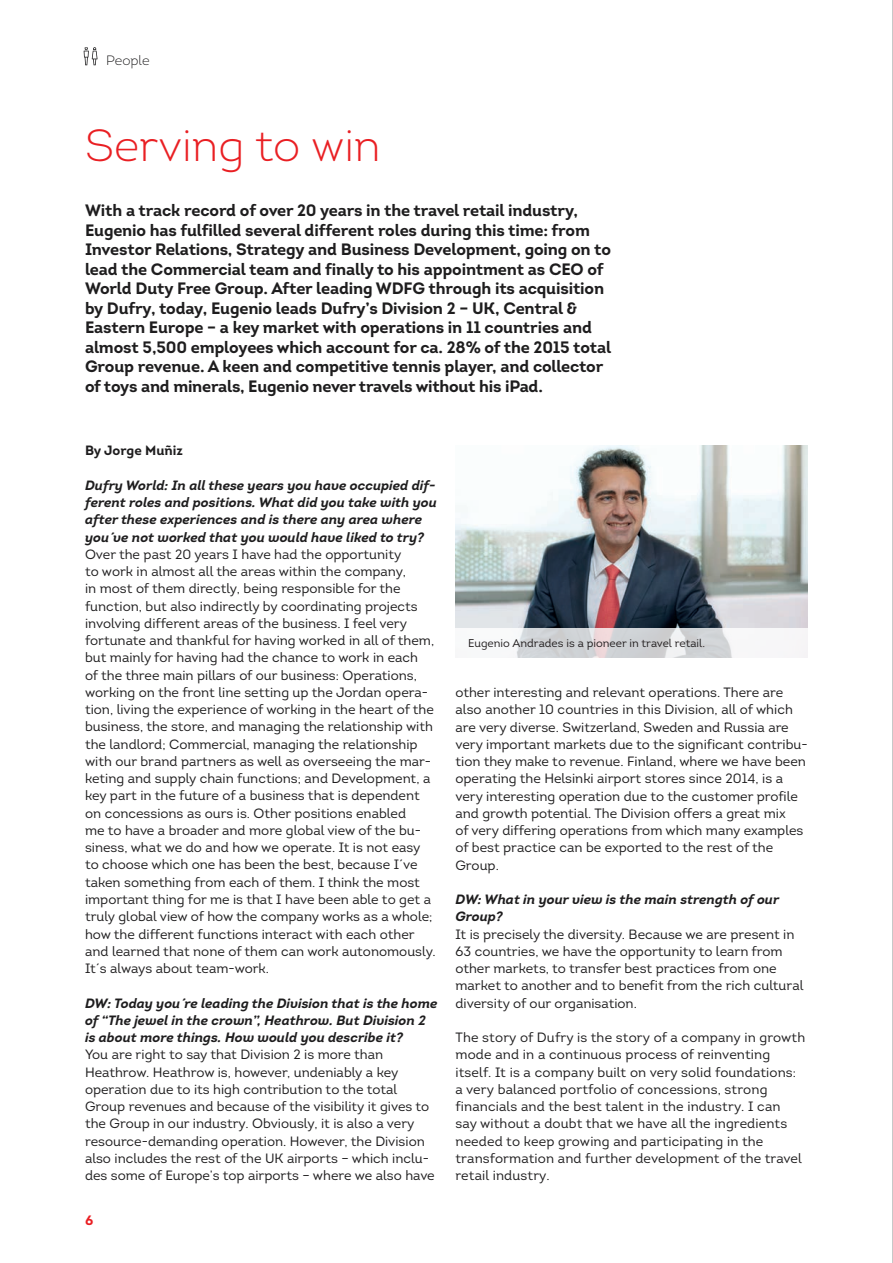
<style>
.page{position:relative;width:893px;height:1263px;background:#fff}
.page>*{position:absolute;margin:0;border:0;box-sizing:border-box;transform-origin:0 0}
.t1{font:300 45px "Intro";color:#e91f23}
.t2{font:700 16.5px/19.5px "Intro";letter-spacing:-.01em;color:#1e1d1e}
.t3{font:13.5px/17.2px "Intro";color:#1e1d1e}
.t4{font:italic 700 13.5px/17.2px "Intro";color:#1e1d1e}
.t5{font:700 13.5px "Intro";color:#1e1d1e}
.t6{font:300 13.5px "Intro";color:#1e1d1e}
.t7{font:700 13.5px "Intro";color:#e91f23}
.t8{font:11.25px "Intro";color:#231f20}
</style>
<div class="page">
<svg style="left:84px;top:47px;width:14px;height:18px"></svg>
<img style="left:455px;top:445px;width:353px;height:183px">
<svg style="left:516px;top:628px;width:292px;height:30px;fill:#d2d5d8"></svg>
<hr style="left:892px;top:0;width:1px;height:1263px;background:#949394">
<p class="t6" style="left:106px;top:52px;width:45px">People</p>
<h1 class="t1" style="left:85px;top:118px;width:297px">Serving to win</h1>
<p class="t2" style="left:85px;top:200px;width:528px">With a track record of over 20 years in the travel retail industry, Eugenio has fulfilled several different roles during this time: from Investor Relations, Strategy and Business Development, going on to lead the Commercial team and finally to his appointment as CEO of World Duty Free Group. After leading WDFG through its acquisition by Dufry, today, Eugenio leads Dufry’s Division 2 – UK, Central &amp; Eastern Europe – a key market with operations in 11 countries and almost 5,500 employees which account for ca. 28% of the 2015 total Group revenue. A keen and competitive tennis player, and collector of toys and minerals, Eugenio never travels without his iPad.</p>
<p class="t5" style="left:85px;top:442px;width:99px">By Jorge Muñiz</p>
<p class="t4" style="left:85px;top:476px;width:353px">Dufry World: In all these years you have occupied dif&shy;ferent roles and positions. What did you take with you after these experiences and is there any area where you´ve not worked that you would have liked to try?</p>
<p class="t3" style="left:85px;top:545px;width:352px">Over the past 20 years I have had the opportunity<br>to work in almost all the areas within the company,<br>in most of them directly, being responsible for the function, but also indirectly by coordinating projects involving different areas of the business. I feel very fortunate and thankful for having worked in all of them, but mainly for having had the chance to work in each<br>of the three main pillars of our business: Operations, working on the front line setting up the Jordan opera&shy;tion, living the experience of working in the heart of the business, the store, and managing the relationship with the landlord; Commercial, managing the relationship with our brand partners as well as overseeing the mar&shy;keting and supply chain functions; and Development, a key part in the future of a business that is dependent on concessions as ours is. Other positions enabled<br>me to have a broader and more global view of the bu&shy;siness, what we do and how we operate. It is not easy to choose which one has been the best, because I´ve taken something from each of them. I think the most important thing for me is that I have been able to get a truly global view of how the company works as a whole; how the different functions interact with each other and learned that none of them can work autonomously.<br>It´s always about team-work.</p>
<p class="t4" style="left:85px;top:994px;width:354px">DW: Today you´re leading the Division that is the home of “The jewel in the crown”, Heathrow. But Division 2 is about more things. How would you describe it?</p>
<p class="t3" style="left:85px;top:1046px;width:351px">You are right to say that Division 2 is more than Heathrow. Heathrow is, however, undeniably a key operation due to its high contribution to the total Group revenues and because of the visibility it gives to the Group in our industry. Obviously, it is also a very resource-demanding operation. However, the Division also includes the rest of the UK airports – which inclu&shy;des some of Europe’s top airports – where we also have</p>
<p class="t7" style="left:85px;top:1211px;width:10px">6</p>
<p class="t8" style="left:468px;top:636px;width:238px">Eugenio Andrades is a pioneer in travel retail.</p>
<p class="t3" style="left:455px;top:684px;width:354px">other interesting and relevant operations. There are also another 10 countries in this Division, all of which are very diverse. Switzerland, Sweden and Russia are very important markets due to the significant contribu&shy;tion they make to revenue. Finland, where we have been operating the Helsinki airport stores since 2014, is a very interesting operation due to the customer profile and growth potential. The Division offers a great mix<br>of very differing operations from which many examples of best practice can be exported to the rest of the Group.</p>
<p class="t4" style="left:455px;top:891px;width:325px">DW: What in your view is the main strength of our<br>Group?</p>
<p class="t3" style="left:455px;top:925px;width:349px">It is precisely the diversity. Because we are present in 63 countries, we have the opportunity to learn from other markets, to transfer best practices from one market to another and to benefit from the rich cultural diversity of our organisation.</p>
<p class="t3" style="left:455px;top:1029px;width:351px">The story of Dufry is the story of a company in growth mode and in a continuous process of reinventing itself. It is a company built on very solid foundations: a very balanced portfolio of concessions, strong financials and the best talent in the industry. I can say without a doubt that we have all the ingredients needed to keep growing and participating in the transformation and further development of the travel retail industry.</p>
</div>
